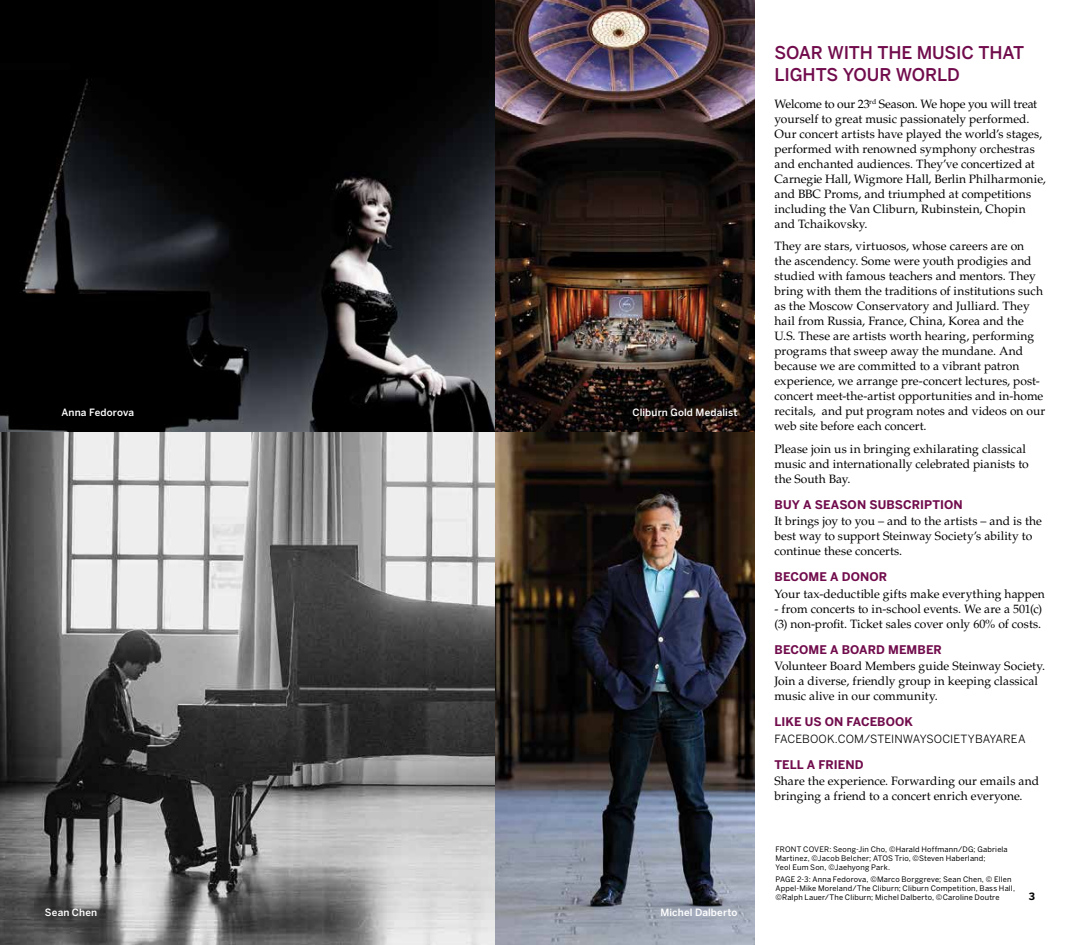
<style>
.page{position:relative;width:1080px;height:945px;background:#fff}
.page>*{position:absolute;margin:0;border:0;box-sizing:border-box;transform-origin:0 0}
.t1{font:500 17.5px/22.5px "Benton Sans";letter-spacing:-.01em;color:#710c4c}
.t2{font:12px/15px "Palatino LT Std";color:#000}
.t3{font:700 11.88px "Benton Sans";letter-spacing:.005em;color:#710c4c}
.t4{font:11.25px "Benton Sans";letter-spacing:.005em;color:#000}
.t5{font:500 10px "Benton Sans";letter-spacing:.01em;color:#fff}
.t6{font:700 10px "Benton Sans";color:#000}
.t7{font:7.5px/8.8px "Benton Sans";letter-spacing:.025em;color:#000}
</style>
<div class="page">
<img style="left:0;top:432px;width:495px;height:513px">
<img style="left:0;top:0;width:495px;height:432px">
<img style="left:495px;top:0;width:259px;height:945px">
<p class="t5" style="left:61px;top:406px;width:74px">Anna Fedorova</p>
<p class="t5" style="left:632px;top:406px;width:107px">Cliburn Gold Medalist</p>
<p class="t5" style="left:45px;top:906px;width:54px">Sean Chen</p>
<p class="t5" style="left:660px;top:906px;width:79px">Michel Dalberto</p>
<h1 class="t1" style="left:774px;top:41px;width:251px">SOAR WITH THE MUSIC THAT<br>LIGHTS YOUR WORLD</h1>
<p class="t2" style="left:774px;top:96px;width:273px">Welcome to our 23<sup>rd</sup> Season. We hope you will treat yourself to great music passionately performed.<br>Our concert artists have played the world’s stages, performed with renowned symphony orchestras and enchanted audiences. They’ve concertized at Carnegie Hall, Wigmore Hall, Berlin Philharmonie, and BBC Proms, and triumphed at competitions including the Van Cliburn, Rubinstein, Chopin and Tchaikovsky.</p>
<p class="t2" style="left:774px;top:239px;width:272px">They are stars, virtuosos, whose careers are on<br>the ascendency. Some were youth prodigies and studied with famous teachers and mentors. They bring with them the traditions of institutions such as the Moscow Conservatory and Julliard. They hail from Russia, France, China, Korea and the U.S. These are artists worth hearing, performing programs that sweep away the mundane. And because we are committed to a vibrant patron experience, we arrange pre-concert lectures, post&shy;concert meet-the-artist opportunities and in-home recitals, and put program notes and videos on our web site before each concert.</p>
<p class="t2" style="left:774px;top:441px;width:256px">Please join us in bringing exhilarating classical music and internationally celebrated pianists to the South Bay.</p>
<p class="t3" style="left:774px;top:497px;width:190px">BUY A SEASON SUBSCRIPTION</p>
<p class="t2" style="left:774px;top:514px;width:269px">It brings joy to you – and to the artists – and is the best way to support Steinway Society’s ability to continue these concerts.</p>
<p class="t3" style="left:774px;top:570px;width:114px">BECOME A DONOR</p>
<p class="t2" style="left:774px;top:586px;width:272px">Your tax-deductible gifts make everything happen</p>
<p class="t2" style="left:774px;top:601px;width:269px">- from concerts to in-school events. We are a 501(c) (3) non-profit. Ticket sales cover only 60% of costs.</p>
<p class="t3" style="left:774px;top:642px;width:17px">BECOMEA</p>
<p class="t3" style="left:842px;top:642px;width:18px">BOAR</p>
<p class="t3" style="left:876px;top:642px;width:18px">D MEM</p>
<p class="t3" style="left:918px;top:642px;width:17px">BER</p>
<p class="t2" style="left:774px;top:659px;width:272px">Volunteer Board Members guide Steinway Society.<br>Join a diverse, friendly group in keeping classical music alive in our community.</p>
<p class="t3" style="left:774px;top:715px;width:34px">LIKE US</p>
<p class="t3" style="left:825px;top:715px;width:90px">ON FACEBOOK</p>
<p class="t4" style="left:774px;top:732px;width:253px">FACEBOOK.COM/STEINWAYSOCIETYBAYAREA</p>
<p class="t3" style="left:774px;top:757px;width:89px">TELL A FRIEND</p>
<p class="t2" style="left:774px;top:774px;width:266px">Share the experience. Forwarding our emails and bringing a friend to a concert enrich everyone.</p>
<p class="t7" style="left:776px;top:845px;width:234px">Front cover: Seong-Jin Cho, ©Harald Hoffmann/DG; Gabriela<br>Martinez, ©Jacob Belcher; ATOS Trio, ©Steven Haberland;<br>Yeol Eum Son, ©Jaehyong Park.</p>
<p class="t7" style="left:776px;top:875px;width:241px">PAGE 2-3: Anna Fedorova, ©Marco Borggreve; Sean Chen, © Ellen<br>Appel-Mike Moreland/The Cliburn; Cliburn Competition, Bass Hall, ©Ralph Lauer/The Cliburn; Michel Dalberto, ©Caroline Doutre</p>
<p class="t6" style="left:1029px;top:890px;width:8px">3</p>
</div>
